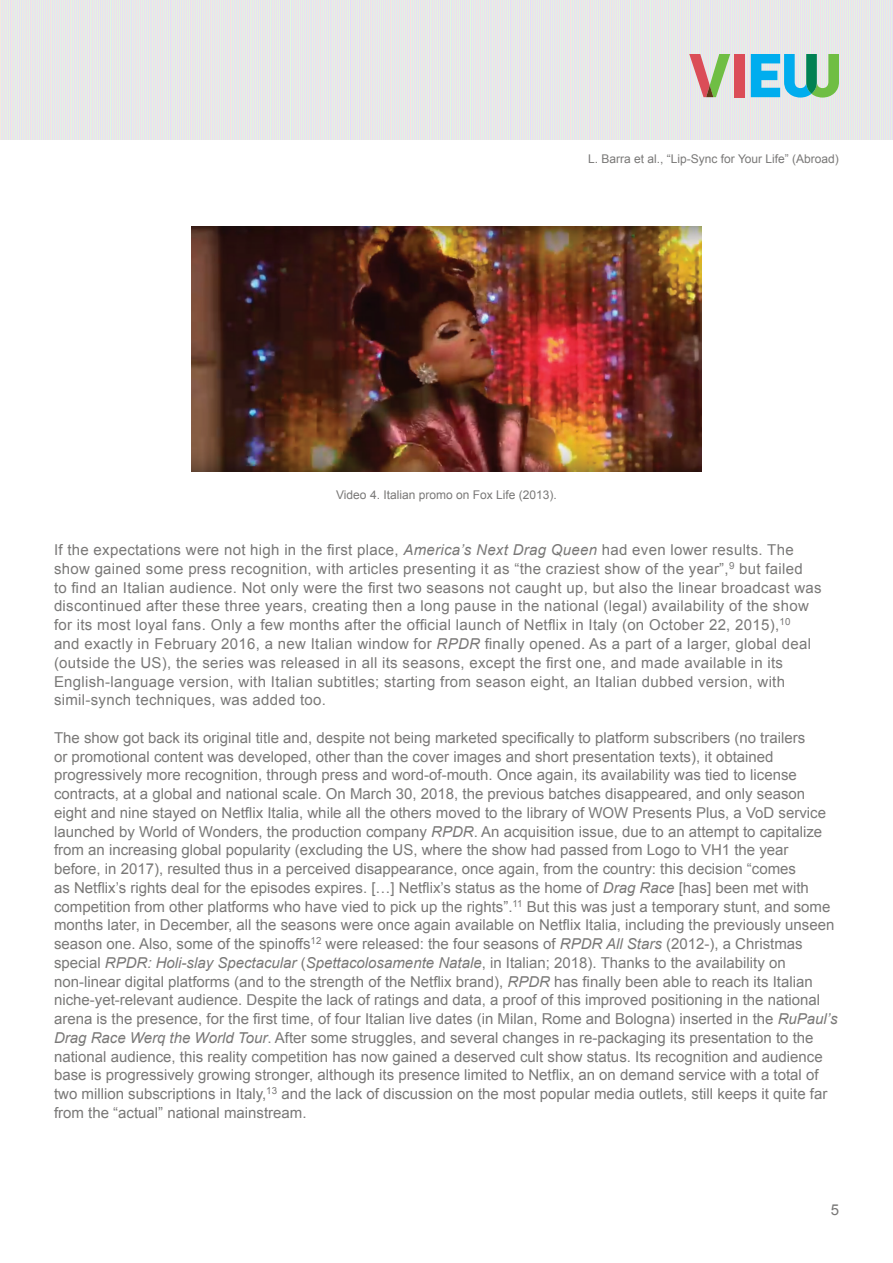
<style>
.page{position:relative;width:893px;height:1263px;background:#fff}
.page>*{position:absolute;margin:0;border:0;box-sizing:border-box;transform-origin:0 0}
.Body_text_next{font:15px/18.8px "Arial";color:#797877}
.Body_text_next-2{font:15px/18.8px "Arial";letter-spacing:.02em;color:#797877}
.Figure_title{font:12px "Arial";color:#797877}
.s1{font-style:italic}
</style>
<div class="page">
<img style="left:0;top:0;width:893px;height:140px">
<div style="left:734px;top:54px;width:10px;height:43px;background:#db4d58"></div>
<svg style="left:751px;top:54px;width:88px;height:44px;background:#64c0c4"></svg>
<svg style="left:689px;top:54px;width:41px;height:43px;background:#c5b69c"></svg>
<img style="left:191px;top:226px;width:511px;height:246px">
<p class="Figure_title" style="left:588px;top:151px;width:252px">L. Barra et al., “Lip-Sync for Your Life” (Abroad)</p>
<p class="Figure_title" style="left:336px;top:487px;width:222px">Video 4. Italian promo on Fox Life (2013).</p>
<p class="Body_text_next-2" style="left:54px;top:541px;width:769px">If the expectations were not high in the first place, <span class="s1">America’s Next Drag Queen</span> had even lower results. The show gained some press recognition, with articles presenting it as “the craziest show of the year”,<sup>9</sup> but failed<br>to find an Italian audience. Not only were the first two seasons not caught up, but also the linear broadcast was discontinued after these three years, creating then a long pause in the national (legal) availability of the show for its most loyal fans. Only a few months after the official launch of Netflix in Italy (on October 22, 2015),<sup>10<br></sup>and exactly in February 2016, a new Italian window for <span class="s1">RPDR</span> finally opened. As a part of a larger, global deal (outside the US), the series was released in all its seasons, except the first one, and made available in its English-language version, with Italian subtitles; starting from season eight, an Italian dubbed version, with simil-synch techniques, was added too.</p>
<p class="Body_text_next" style="left:54px;top:728px;width:785px">The show got back its original title and, despite not being marketed specifically to platform subscribers (no trailers<br>or promotional content was developed, other than the cover images and short presentation texts), it obtained progressively more recognition, through press and word-of-mouth. Once again, its availability was tied to license contracts, at a global and national scale. On March 30, 2018, the previous batches disappeared, and only season eight and nine stayed on Netflix Italia, while all the others moved to the library of WOW Presents Plus, a VoD service launched by World of Wonders, the production company <span class="s1">RPDR</span>. An acquisition issue, due to an attempt to capitalize from an increasing global popularity (excluding the US, where the show had passed from Logo to VH1 the year before, in 2017), resulted thus in a perceived disappearance, once again, from the country: this decision “comes<br>as Netflix’s rights deal for the episodes expires. […] Netflix’s status as the home of <span class="s1">Drag Race</span> [has] been met with competition from other platforms who have vied to pick up the rights”.<sup>11</sup> But this was just a temporary stunt, and some months later, in December, all the seasons were once again available on Netflix Italia, including the previously unseen season one. Also, some of the spinoffs<sup>12</sup> were released: the four seasons of <span class="s1">RPDR All Stars</span> (2012-), a Christmas special <span class="s1">RPDR: Holi-slay Spectacular</span> (<span class="s1">Spettacolosamente Natale</span>, in Italian; 2018). Thanks to the availability on non-linear digital platforms (and to the strength of the Netflix brand), <span class="s1">RPDR</span> has finally been able to reach its Italian niche-yet-relevant audience. Despite the lack of ratings and data, a proof of this improved positioning in the national arena is the presence, for the first time, of four Italian live dates (in Milan, Rome and Bologna) inserted in the <span class="s1">RuPaul’s Drag Race Werq the World Tour</span>. After some struggles, and several changes in re-packaging its presentation to the national audience, this reality competition has now gained a deserved cult show status. Its recognition and audience base is progressively growing stronger, although its presence limited to Netflix, an on demand service with a total of two million subscriptions in Italy,<sup>13</sup> and the lack of discussion on the most popular media outlets, still keeps it quite far from the “actual” national mainstream.</p>
<p class="Body_text_next" style="left:831px;top:1201px;width:10px">5</p>
</div>
